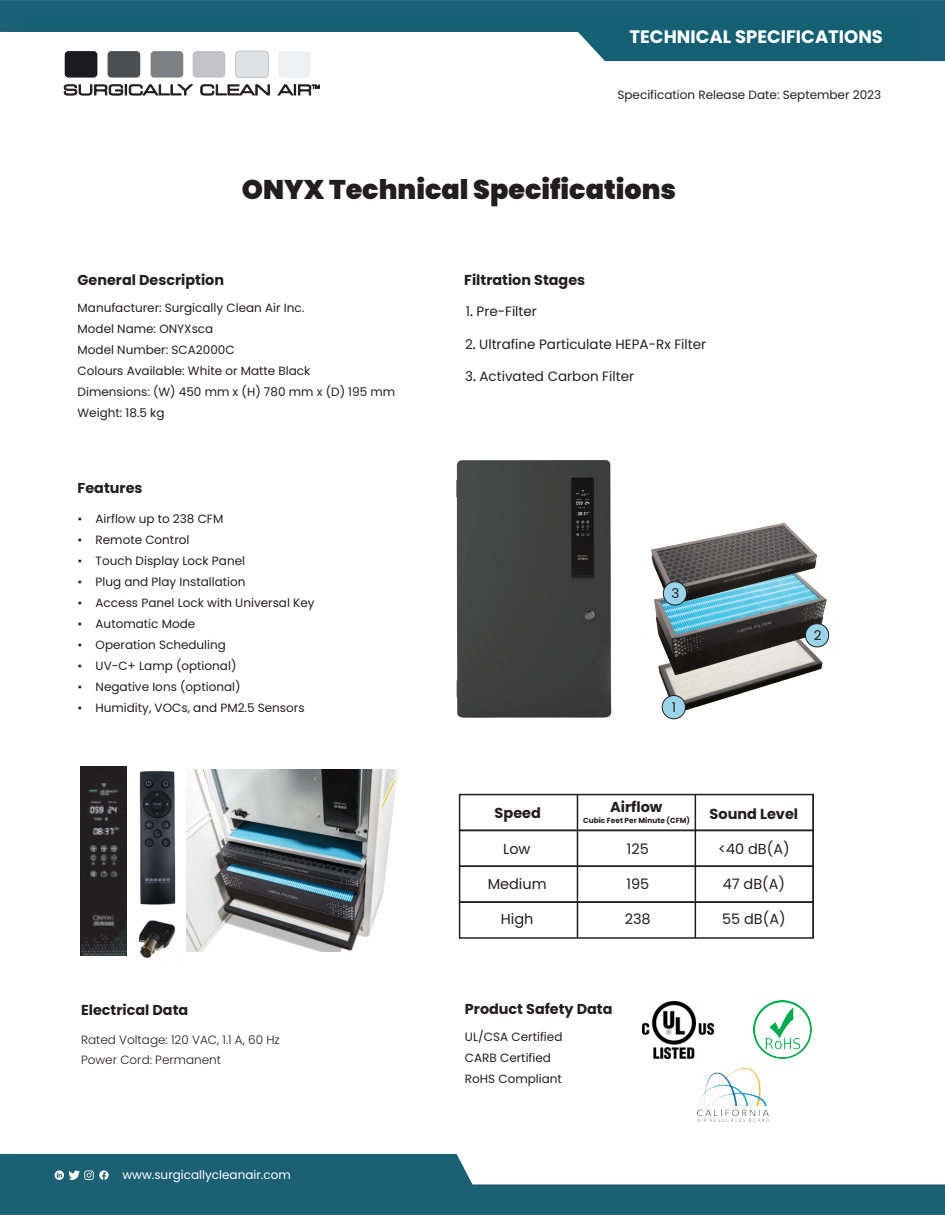
<style>
.page{position:relative;width:945px;height:1215px;background:#fff}
.page>*{position:absolute;margin:0;border:0;box-sizing:border-box;transform-origin:0 0}
.t1{font:900 27px "Poppins";color:#221e1f}
.t2{font:700 18px "Poppins";color:#fff}
.t3{font:700 14.4px "Poppins";color:#231f20}
.t4{font:14.4px "Poppins";color:#231f20}
.t5{font:13.5px "Poppins";color:#231f20}
.t6{font:12px/21px "Poppins";color:#231f20}
.t7{font:300 12px/19.8px "Poppins";color:#231f20}
.t8{font:12px "Poppins";color:#fff}
.t9{font:700 7.35px "Poppins";color:#231f20}
</style>
<div class="page">
<svg style="left:0;top:1154px;width:945px;height:61px;fill:#1c6074"></svg>
<svg style="left:55px;top:1170px;width:54px;height:10px"></svg>
<svg style="left:0;top:0;width:945px;height:61px;fill:#1b6074"></svg>
<div style="left:65px;top:51px;width:32px;height:27px;background:#1b1b1e;border-radius:4px"></div>
<div style="left:108px;top:51px;width:32px;height:27px;background:#4e4f51;border-radius:4px"></div>
<div style="left:151px;top:51px;width:32px;height:27px;background:#7e8083;border-radius:4px"></div>
<div style="left:193px;top:51px;width:32px;height:27px;background:#c3c3c5;border-radius:4px"></div>
<div style="left:278px;top:51px;width:33px;height:27px;background:#eff0f1;border-radius:4px"></div>
<div style="left:236px;top:51px;width:32px;height:27px;background:#e0e1e2;border-radius:4px"></div>
<div style="left:235px;top:51px;width:33px;height:27px;border:1px solid #c3c3c5;border-radius:4px"></div>
<svg style="left:64px;top:84px;width:129px;height:11px"></svg>
<svg style="left:200px;top:84px;width:70px;height:11px"></svg>
<svg style="left:278px;top:84px;width:42px;height:11px"></svg>
<img style="left:187px;top:769px;width:212px;height:183px">
<div style="left:459px;top:794px;width:355px;height:37px;border:2px solid #231f20"></div>
<div style="left:459px;top:830px;width:355px;height:37px;border:2px solid #231f20"></div>
<div style="left:459px;top:866px;width:355px;height:37px;border:2px solid #231f20"></div>
<div style="left:459px;top:901px;width:355px;height:38px;border:2px solid #231f20"></div>
<img style="left:661px;top:679px;width:128px;height:41px">
<img style="left:655px;top:611px;width:175px;height:68px">
<img style="left:651px;top:522px;width:176px;height:89px">
<div style="left:662px;top:696px;width:23px;height:23px;background:#99d4e8;border-radius:50%"></div>
<div style="left:662px;top:695px;width:24px;height:24px;border:1px solid #231f20;border-radius:50%"></div>
<div style="left:805px;top:624px;width:24px;height:23px;background:#99d4e8;border-radius:50%"></div>
<div style="left:805px;top:623px;width:24px;height:24px;border:1px solid #231f20;border-radius:50%"></div>
<div style="left:663px;top:582px;width:24px;height:23px;background:#99d4e8;border-radius:50%"></div>
<div style="left:663px;top:582px;width:24px;height:23px;border:1px solid #231f20;border-radius:50%"></div>
<img style="left:456px;top:460px;width:156px;height:258px">
<hr style="left:577px;top:795px;width:1px;height:143px;background:#231f20">
<hr style="left:695px;top:795px;width:1px;height:143px;background:#231f20">
<hr style="left:812px;top:795px;width:2px;height:143px;background:#231f20">
<img style="left:697px;top:1068px;width:72px;height:54px">
<img style="left:642px;top:1001px;width:72px;height:58px">
<img style="left:138px;top:920px;width:38px;height:38px">
<img style="left:80px;top:766px;width:47px;height:189px">
<img style="left:139px;top:771px;width:37px;height:134px">
<img style="left:754px;top:1001px;width:57px;height:57px">
<h2 class="t2" style="left:630px;top:26px;width:255px">TECHNICAL SPECIFICATIONS</h2>
<p class="t6" style="left:617px;top:84px;width:265px">Specification Release Date: September 2023</p>
<h1 class="t1" style="left:242px;top:174px;width:436px">ONYX Technical Specifications</h1>
<p class="t3" style="left:78px;top:272px;width:148px">General Description</p>
<p class="t6" style="left:78px;top:297px;width:319px">Manufacturer: Surgically Clean Air Inc.<br>Model Name: ONYXsca<br>Model Number: SCA2000C<br>Colours Available: White or Matte Black<br>Dimensions: (W) 450 mm x (H) 780 mm x (D) 195 mm<br>Weight: 18.5 kg</p>
<p class="t3" style="left:78px;top:480px;width:66px">Features</p>
<p class="t6" style="left:78px;top:508px;width:147px">• Airflow up to 238 CFM</p>
<p class="t6" style="left:78px;top:529px;width:113px">• Remote Control</p>
<p class="t6" style="left:78px;top:550px;width:169px">• Touch Display Lock Panel</p>
<p class="t6" style="left:78px;top:571px;width:170px">• Plug and Play Installation</p>
<p class="t6" style="left:78px;top:592px;width:239px">• Access Panel Lock with Universal Key</p>
<p class="t6" style="left:78px;top:613px;width:119px">• Automatic Mode</p>
<p class="t6" style="left:78px;top:634px;width:150px">• Operation Scheduling</p>
<p class="t6" style="left:78px;top:655px;width:160px">• UV-C+ Lamp (optional)</p>
<p class="t6" style="left:78px;top:676px;width:165px">• Negative Ions (optional)</p>
<p class="t6" style="left:78px;top:697px;width:229px">• Humidity, VOCs, and PM2.5 Sensors</p>
<p class="t3" style="left:81px;top:1002px;width:109px">Electrical Data</p>
<p class="t7" style="left:81px;top:1030px;width:200px">Rated Voltage: 120 VAC, 1.1 A, 60 Hz<br>Power Cord: Permanent</p>
<p class="t8" style="left:122px;top:1168px;width:170px">www.surgicallycleanair.com</p>
<p class="t3" style="left:464px;top:272px;width:123px">Filtration Stages</p>
<p class="t5" style="left:466px;top:303px;width:73px">1. Pre-Filter</p>
<p class="t5" style="left:465px;top:336px;width:243px">2. Ultrafine Particulate HEPA-Rx Filter</p>
<p class="t5" style="left:465px;top:369px;width:171px">3. Activated Carbon Filter</p>
<p class="t5" style="left:672px;top:585px;width:9px">3</p>
<p class="t5" style="left:672px;top:699px;width:6px">1</p>
<p class="t5" style="left:814px;top:627px;width:9px">2</p>
<p class="t3" style="left:495px;top:805px;width:48px">Speed</p>
<p class="t3" style="left:610px;top:799px;width:54px">Airflow</p>
<p class="t9" style="left:583px;top:817px;width:108px">Cubic Feet Per Minute (CFM)</p>
<p class="t3" style="left:710px;top:805px;width:90px">Sound Level</p>
<p class="t4" style="left:503px;top:840px;width:29px">Low</p>
<p class="t4" style="left:627px;top:840px;width:24px">125</p>
<p class="t4" style="left:718px;top:840px;width:73px">&lt;40 dB(A)</p>
<p class="t4" style="left:488px;top:876px;width:60px">Medium</p>
<p class="t4" style="left:626px;top:876px;width:24px">195</p>
<p class="t4" style="left:723px;top:876px;width:64px">47 dB(A)</p>
<p class="t4" style="left:501px;top:911px;width:34px">High</p>
<p class="t4" style="left:625px;top:911px;width:27px">238</p>
<p class="t4" style="left:722px;top:911px;width:65px">55 dB(A)</p>
<p class="t3" style="left:465px;top:1001px;width:149px">Product Safety Data</p>
<p class="t6" style="left:465px;top:1027px;width:99px">UL/CSA Certified<br>CARB Certified<br>RoHS Compliant</p>
</div>
